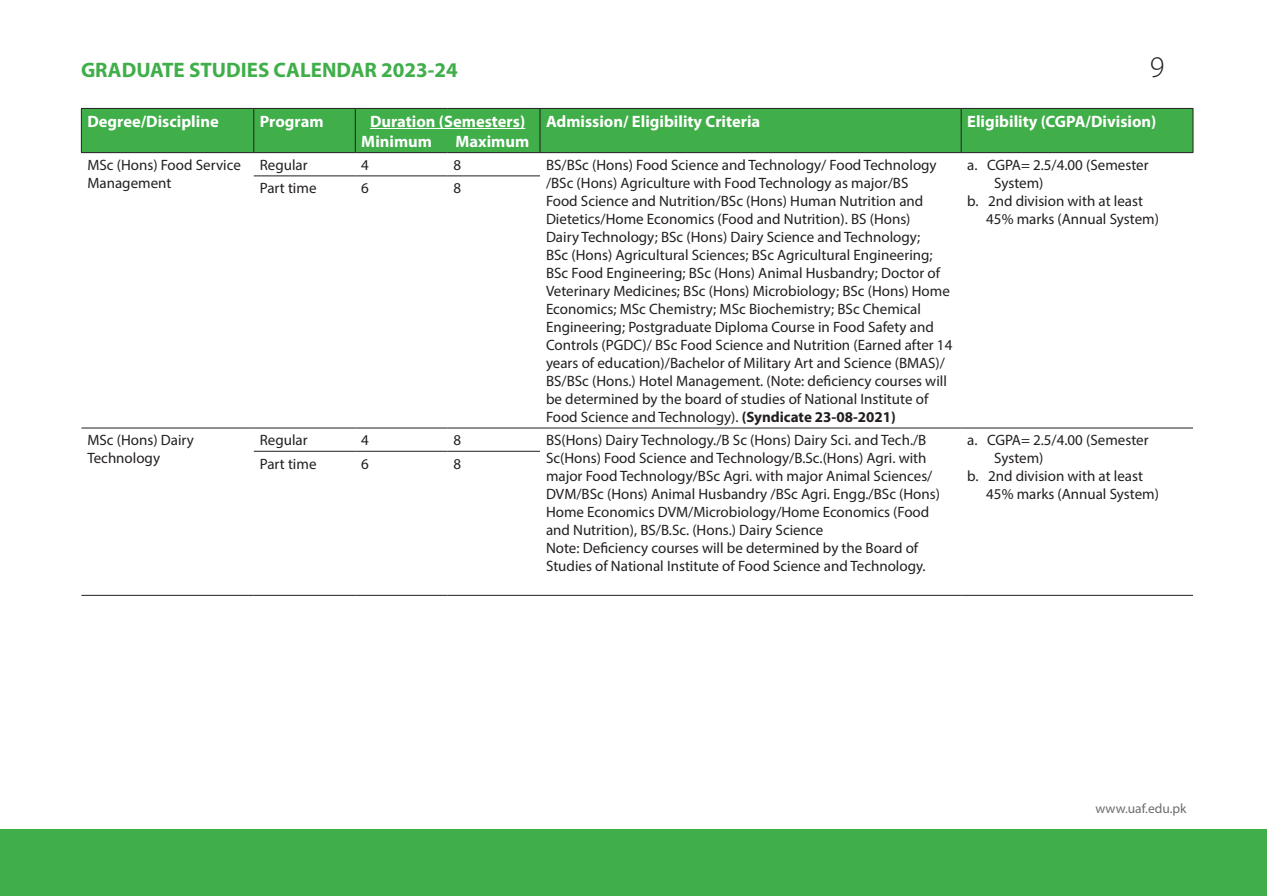
<style>
.page{position:relative;width:1269px;height:896px;background:#fff}
.page>*{position:absolute;margin:0;border:0;box-sizing:border-box;transform-origin:0 0}
.t1{font:300 30px "Myriad Pro";color:#231f20}
.t2{font:700 21px "Myriad Pro";color:#40ae49}
.t3{font:700 16.5px/19.8px "Myriad Pro";color:#fff}
.t4{font:15px/18px "Myriad Pro";color:#231f20}
.t5{font:13.5px "Myriad Pro";color:#6c6d70}
.s1{font-weight:700}
</style>
<div class="page">
<div style="left:0;top:829px;width:1267px;height:66px;background:#40ae49"></div>
<div style="left:82px;top:109px;width:1111px;height:43px;background:#40ae49"></div>
<hr style="left:81px;top:108px;width:173px;height:1px;background:#231f20">
<hr style="left:81px;top:109px;width:1px;height:43px;background:#231f20">
<hr style="left:254px;top:108px;width:101px;height:1px;background:#231f20">
<hr style="left:253px;top:109px;width:1px;height:43px;background:#231f20">
<hr style="left:355px;top:108px;width:92px;height:1px;background:#231f20">
<hr style="left:355px;top:109px;width:1px;height:43px;background:#231f20">
<hr style="left:447px;top:108px;width:93px;height:1px;background:#231f20">
<hr style="left:540px;top:108px;width:421px;height:1px;background:#231f20">
<hr style="left:540px;top:109px;width:1px;height:43px;background:#231f20">
<hr style="left:961px;top:108px;width:232px;height:1px;background:#231f20">
<hr style="left:961px;top:109px;width:1px;height:43px;background:#231f20">
<hr style="left:1193px;top:109px;width:1px;height:43px;background:#231f20">
<hr style="left:81px;top:152px;width:173px;height:1px;background:#231f20">
<hr style="left:254px;top:152px;width:101px;height:1px;background:#231f20">
<hr style="left:355px;top:152px;width:92px;height:1px;background:#231f20">
<hr style="left:447px;top:152px;width:93px;height:1px;background:#231f20">
<hr style="left:540px;top:152px;width:421px;height:1px;background:#231f20">
<hr style="left:961px;top:152px;width:232px;height:1px;background:#231f20">
<hr style="left:254px;top:175px;width:101px;height:1px;background:#231f20">
<hr style="left:355px;top:175px;width:92px;height:1px;background:#231f20">
<hr style="left:447px;top:175px;width:93px;height:1px;background:#231f20">
<hr style="left:81px;top:427px;width:173px;height:1px;background:#231f20">
<hr style="left:254px;top:427px;width:101px;height:1px;background:#231f20">
<hr style="left:355px;top:427px;width:92px;height:1px;background:#231f20">
<hr style="left:447px;top:427px;width:93px;height:1px;background:#231f20">
<hr style="left:540px;top:427px;width:421px;height:1px;background:#231f20">
<hr style="left:961px;top:427px;width:232px;height:1px;background:#231f20">
<hr style="left:254px;top:451px;width:101px;height:1px;background:#231f20">
<hr style="left:355px;top:451px;width:92px;height:1px;background:#231f20">
<hr style="left:447px;top:451px;width:93px;height:1px;background:#231f20">
<hr style="left:81px;top:595px;width:173px;height:1px;background:#231f20">
<hr style="left:254px;top:595px;width:101px;height:1px;background:#231f20">
<hr style="left:355px;top:595px;width:92px;height:1px;background:#231f20">
<hr style="left:447px;top:595px;width:93px;height:1px;background:#231f20">
<hr style="left:540px;top:595px;width:421px;height:1px;background:#231f20">
<hr style="left:961px;top:595px;width:232px;height:1px;background:#231f20">
<hr style="left:370px;top:128px;width:155px;height:1px;background:#fff">
<h2 class="t2" style="left:81px;top:56px;width:378px">GRADUATE STUDIES CALENDAR 2023-24</h2>
<p class="t3" style="left:87px;top:111px;width:133px">Degree/Discipline</p>
<p class="t3" style="left:260px;top:111px;width:65px">Program</p>
<p class="t3" style="left:361px;top:111px;width:165px;text-indent:9px">Duration (Semesters)<br>Minimum</p>
<p class="t3" style="left:455px;top:131px;width:75px">Maximum</p>
<h1 class="t1" style="left:1150px;top:51px;width:16px">9</h1>
<p class="t3" style="left:546px;top:111px;width:216px">Admission/ Eligibility Criteria</p>
<p class="t3" style="left:967px;top:111px;width:191px">Eligibility (CGPA/Division)</p>
<p class="t4" style="left:87px;top:156px;width:155px">MSc (Hons) Food Service<br>Management</p>
<p class="t4" style="left:260px;top:156px;width:49px">Regular</p>
<p class="t4" style="left:361px;top:156px;width:9px">4</p>
<p class="t4" style="left:453px;top:156px;width:9px">8</p>
<p class="t4" style="left:546px;top:156px;width:408px">BS/BSc (Hons) Food Science and Technology/ Food Technology /BSc (Hons) Agriculture with Food Technology as major/BS<br>Food Science and Nutrition/BSc (Hons) Human Nutrition and Dietetics/Home Economics (Food and Nutrition). BS (Hons)<br>Dairy Technology; BSc (Hons) Dairy Science and Technology;<br>BSc (Hons) Agricultural Sciences; BSc Agricultural Engineering; BSc Food Engineering; BSc (Hons) Animal Husbandry; Doctor of Veterinary Medicines; BSc (Hons) Microbiology; BSc (Hons) Home Economics; MSc Chemistry; MSc Biochemistry; BSc Chemical Engineering; Postgraduate Diploma Course in Food Safety and Controls (PGDC)/ BSc Food Science and Nutrition (Earned after 14 years of education)/Bachelor of Military Art and Science (BMAS)/ BS/BSc (Hons.) Hotel Management. (Note: deficiency courses will be determined by the board of studies of National Institute of Food Science and Technology). <span class="s1">(Syndicate 23-08-2021)</span></p>
<p class="t4" style="left:967px;top:156px;width:183px">a. CGPA= 2.5/4.00 (Semester</p>
<p class="t4" style="left:994px;top:174px;width:51px">System)</p>
<p class="t4" style="left:967px;top:192px;width:177px">b. 2nd division with at least</p>
<p class="t4" style="left:986px;top:210px;width:174px">45% marks (Annual System)</p>
<p class="t4" style="left:260px;top:179px;width:58px">Part time</p>
<p class="t4" style="left:361px;top:179px;width:9px">6</p>
<p class="t4" style="left:453px;top:179px;width:9px">8</p>
<p class="t4" style="left:87px;top:431px;width:108px">MSc (Hons) Dairy<br>Technology</p>
<p class="t4" style="left:260px;top:431px;width:49px">Regular</p>
<p class="t4" style="left:361px;top:431px;width:9px">4</p>
<p class="t4" style="left:453px;top:431px;width:9px">8</p>
<p class="t4" style="left:546px;top:431px;width:396px">BS(Hons) Dairy Technology./B Sc (Hons) Dairy Sci. and Tech./B Sc(Hons) Food Science and Technology/B.Sc.(Hons) Agri. with major Food Technology/BSc Agri. with major Animal Sciences/ DVM/BSc (Hons) Animal Husbandry /BSc Agri. Engg./BSc (Hons)<br>Home Economics DVM/Microbiology/Home Economics (Food and Nutrition), BS/B.Sc. (Hons.) Dairy Science<br>Note: Deficiency courses will be determined by the Board of Studies of National Institute of Food Science and Technology.</p>
<p class="t4" style="left:967px;top:431px;width:183px">a. CGPA= 2.5/4.00 (Semester</p>
<p class="t4" style="left:994px;top:449px;width:51px">System)</p>
<p class="t4" style="left:967px;top:467px;width:177px">b. 2nd division with at least</p>
<p class="t4" style="left:986px;top:485px;width:174px">45% marks (Annual System)</p>
<p class="t4" style="left:260px;top:454px;width:58px">Part time</p>
<p class="t4" style="left:361px;top:454px;width:9px">6</p>
<p class="t4" style="left:453px;top:454px;width:9px">8</p>
<p class="t5" style="left:1095px;top:800px;width:93px">www.uaf.edu.pk</p>
</div>
